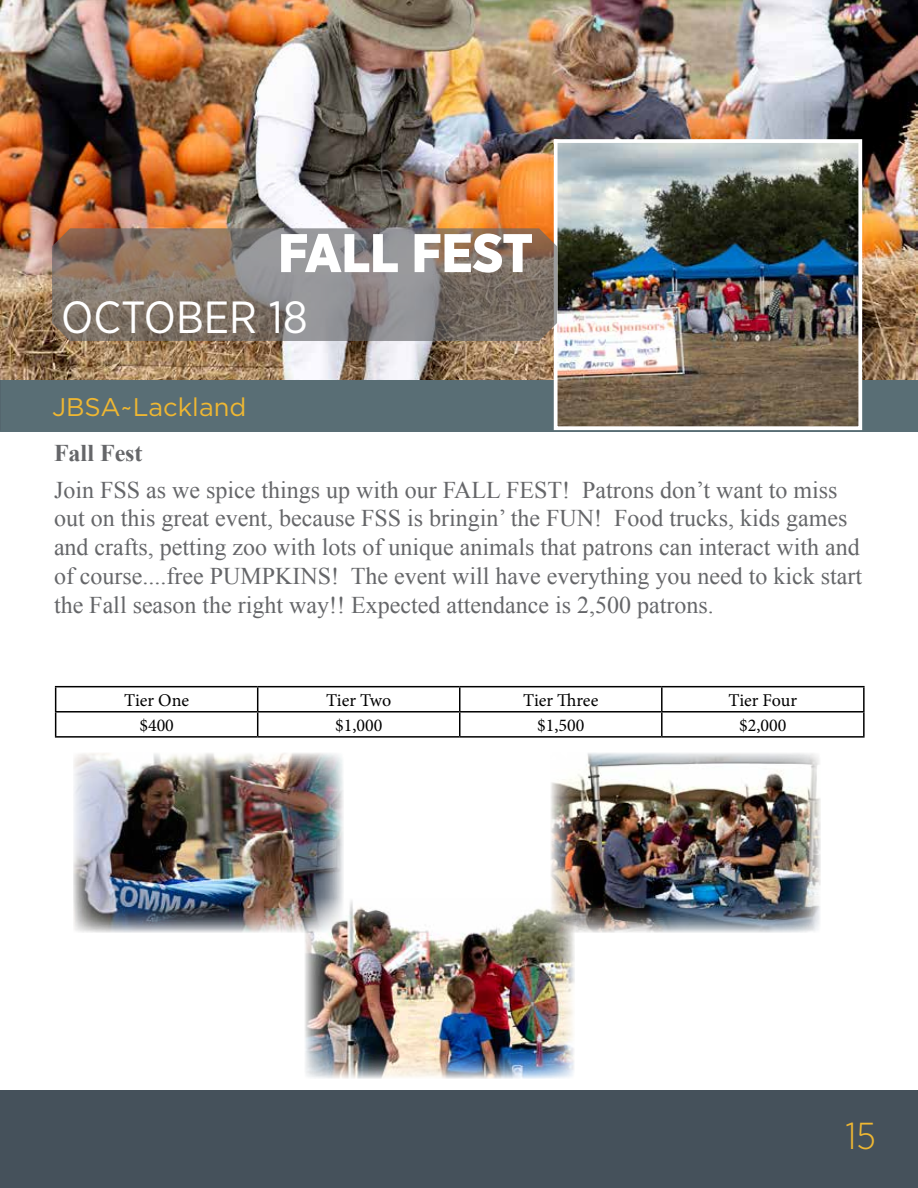
<style>
.page{position:relative;width:918px;height:1188px;background:#fff}
.page>*{position:absolute;margin:0;border:0;box-sizing:border-box;transform-origin:0 0}
.t1{font:900 54.3px "Gotham Narrow";color:#fff}
.t2{font:45px "Gotham Narrow";color:#fff}
.t3{font:300 37.5px "Gotham Narrow";color:#efb732}
.t4{font:25.5px "Gotham";color:#efb732}
.t5{font:24px/28.8px "Times New Roman";color:#656669}
.t6{font:700 24px "Times New Roman";color:#656669}
.t7{font:18px "Minion Pro";color:#000}
</style>
<div class="page">
<div style="left:0;top:1091px;width:918px;height:97px;background:#45515b"></div>
<img style="left:1px;top:1px;width:917px;height:379px">
<div style="left:0;top:380px;width:918px;height:52px;background:#596e75"></div>
<img style="left:559px;top:144px;width:298px;height:281px">
<div style="left:554px;top:139px;width:308px;height:291px;border:4px solid #fff"></div>
<hr style="left:55px;top:686px;width:203px;height:1px;background:#000">
<hr style="left:258px;top:686px;width:202px;height:1px;background:#000">
<hr style="left:460px;top:686px;width:202px;height:1px;background:#000">
<hr style="left:662px;top:686px;width:203px;height:1px;background:#000">
<hr style="left:661px;top:687px;width:2px;height:24px;background:#000">
<hr style="left:863px;top:687px;width:2px;height:24px;background:#000">
<hr style="left:55px;top:711px;width:203px;height:2px;background:#000">
<svg style="left:55px;top:687px;width:1px;height:49px"></svg>
<hr style="left:258px;top:711px;width:202px;height:2px;background:#000">
<svg style="left:257px;top:687px;width:1px;height:49px"></svg>
<hr style="left:460px;top:711px;width:202px;height:2px;background:#000">
<svg style="left:459px;top:687px;width:1px;height:49px"></svg>
<hr style="left:662px;top:711px;width:203px;height:2px;background:#000">
<hr style="left:661px;top:713px;width:2px;height:23px;background:#000">
<hr style="left:863px;top:713px;width:2px;height:23px;background:#000">
<hr style="left:55px;top:736px;width:203px;height:2px;background:#000">
<hr style="left:258px;top:736px;width:202px;height:2px;background:#000">
<hr style="left:460px;top:736px;width:202px;height:2px;background:#000">
<hr style="left:662px;top:736px;width:203px;height:2px;background:#000">
<img style="left:73px;top:753px;width:270px;height:180px">
<img style="left:305px;top:899px;width:270px;height:180px">
<img style="left:551px;top:753px;width:270px;height:180px">
<svg style="left:52px;top:228px;width:505px;height:113px;background:#877b72"></svg>
<img style="left:0;top:0;width:1px;height:430px">
<h1 class="t1" style="left:278px;top:217px;width:256px">FALL FEST</h1>
<h2 class="t2" style="left:61px;top:289px;width:248px">OCTOBER 18</h2>
<p class="t4" style="left:52px;top:391px;width:196px">JBSA~Lackland</p>
<p class="t6" style="left:54px;top:436px;width:90px">Fall Fest</p>
<p class="t5" style="left:54px;top:475px;width:810px">Join FSS as we spice things up with our FALL FEST! Patrons don’t want to miss out on this great event, because FSS is bringin’ the FUN! Food trucks, kids games and crafts, petting zoo with lots of unique animals that patrons can interact with and of course....free PUMPKINS! The event will have everything you need to kick start the Fall season the right way!! Expected attendance is 2,500 patrons.</p>
<p class="t7" style="left:124px;top:688px;width:66px">Tier One</p>
<p class="t7" style="left:326px;top:688px;width:67px">Tier Two</p>
<p class="t7" style="left:523px;top:688px;width:77px">Tier Three</p>
<p class="t7" style="left:729px;top:688px;width:70px">Tier Four</p>
<p class="t7" style="left:139px;top:713px;width:36px">$400</p>
<p class="t7" style="left:335px;top:713px;width:49px">$1,000</p>
<p class="t7" style="left:537px;top:713px;width:49px">$1,500</p>
<p class="t7" style="left:739px;top:713px;width:49px">$2,000</p>
<h3 class="t3" style="left:845px;top:1113px;width:32px">15</h3>
</div>
